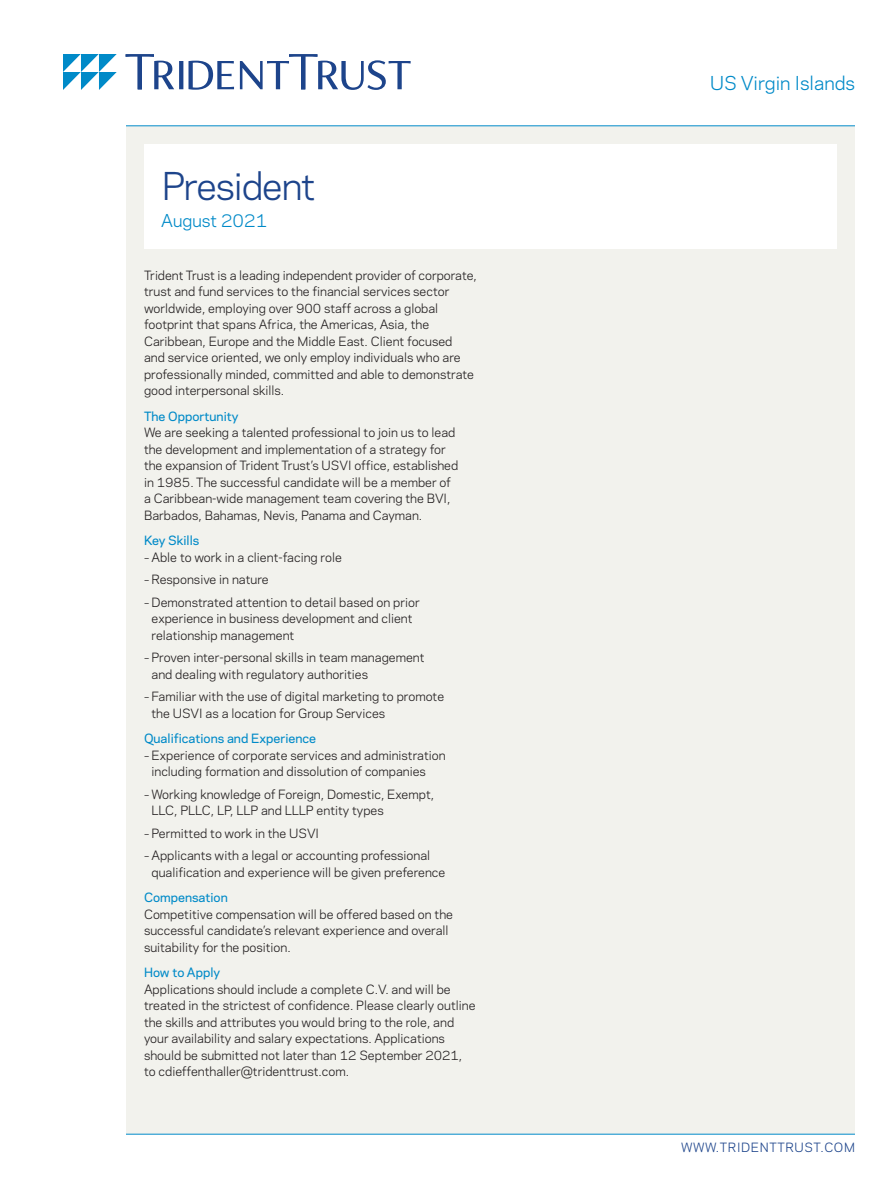
<style>
.page{position:relative;width:891px;height:1188px;background:#fff}
.page>*{position:absolute;margin:0;border:0;box-sizing:border-box;transform-origin:0 0}
.t1{font:36px "Polaris";letter-spacing:-.03em;color:#1d448b}
.t2{font:18px "Polaris";color:#008ac8}
.t3{font:16.5px "Polaris";color:#008ac8}
._1st_Paragraph{font:12px/16.5px "Polaris";color:#231f20}
.Head_1{font:500 12px "Polaris";color:#008ac8}
.t4{font:12px "Polaris";letter-spacing:.05em;color:#1d448b}
.s1{font-size:10.5px}
</style>
<div class="page">
<div style="left:126px;top:126px;width:729px;height:1008px;background:#f2f2ed"></div>
<hr style="left:126px;top:126px;width:729px;height:1px;background:#008ac8">
<hr style="left:126px;top:1134px;width:729px;height:1px;background:#008ac8">
<svg style="left:126px;top:54px;width:285px;height:36px"></svg>
<svg style="left:63px;top:54px;width:54px;height:36px"></svg>
<div style="left:144px;top:144px;width:693px;height:105px;background:#fff"></div>
<h1 class="t1" style="left:162px;top:159px;width:155px">President</h1>
<h3 class="t3" style="left:161px;top:208px;width:107px">August 2021</h3>
<p class="_1st_Paragraph" style="left:144px;top:266px;width:334px">Trident Trust is a leading independent provider of corporate, trust and fund services to the financial services sector worldwide, employing over 900 staff across a global footprint that spans Africa, the Americas, Asia, the Caribbean, Europe and the Middle East. Client focused<br>and service oriented, we only employ individuals who are professionally minded, committed and able to demonstrate good interpersonal skills.</p>
<p class="Head_1" style="left:144px;top:407px;width:96px">The Opportunity</p>
<p class="_1st_Paragraph" style="left:144px;top:424px;width:316px">We are seeking a talented professional to join us to lead the development and implementation of a strategy for the expansion of Trident Trust’s USVI office, established in 1985. The successful candidate will be a member of a Caribbean-wide management team covering the BVI, Barbados, Bahamas, Nevis, Panama and Cayman.</p>
<p class="Head_1" style="left:144px;top:531px;width:57px">Key Skills</p>
<p class="_1st_Paragraph" style="left:144px;top:548px;width:199px"><span class="s1">–</span> Able to work in a client-facing role</p>
<p class="_1st_Paragraph" style="left:144px;top:571px;width:126px"><span class="s1">–</span> Responsive in nature</p>
<p class="_1st_Paragraph" style="left:152px;top:593px;width:270px;text-indent:-8px"><span class="s1">–</span> Demonstrated attention to detail based on prior experience in business development and client relationship management</p>
<p class="_1st_Paragraph" style="left:152px;top:649px;width:275px;text-indent:-8px"><span class="s1">–</span> Proven inter-personal skills in team management and dealing with regulatory authorities</p>
<p class="_1st_Paragraph" style="left:152px;top:688px;width:294px;text-indent:-8px"><span class="s1">–</span> Familiar with the use of digital marketing to promote the USVI as a location for Group Services</p>
<p class="Head_1" style="left:144px;top:729px;width:174px">Qualifications and Experience</p>
<p class="_1st_Paragraph" style="left:152px;top:746px;width:296px;text-indent:-8px"><span class="s1">–</span> Experience of corporate services and administration including formation and dissolution of companies</p>
<p class="_1st_Paragraph" style="left:152px;top:785px;width:284px;text-indent:-8px"><span class="s1">–</span> Working knowledge of Foreign, Domestic, Exempt,<br>LLC, PLLC, LP, LLP and LLLP entity types</p>
<p class="_1st_Paragraph" style="left:144px;top:824px;width:177px"><span class="s1">–</span> Permitted to work in the USVI</p>
<p class="_1st_Paragraph" style="left:152px;top:847px;width:295px;text-indent:-8px"><span class="s1">–</span> Applicants with a legal or accounting professional qualification and experience will be given preference</p>
<p class="Head_1" style="left:144px;top:888px;width:85px">Compensation</p>
<p class="_1st_Paragraph" style="left:144px;top:905px;width:311px">Competitive compensation will be offered based on the successful candidate’s relevant experience and overall suitability for the position.</p>
<p class="Head_1" style="left:144px;top:963px;width:78px">How to Apply</p>
<p class="_1st_Paragraph" style="left:144px;top:980px;width:333px">Applications should include a complete C.V. and will be treated in the strictest of confidence. Please clearly outline the skills and attributes you would bring to the role, and your availability and salary expectations. Applications should be submitted not later than 12 September 2021, to cdieffenthaller@tridenttrust.com.</p>
<h2 class="t2" style="left:710px;top:70px;width:146px">US Virgin Islands</h2>
<p class="t4" style="left:681px;top:1138px;width:175px">WWW.TRIDENTTRUST.COM</p>
</div>
